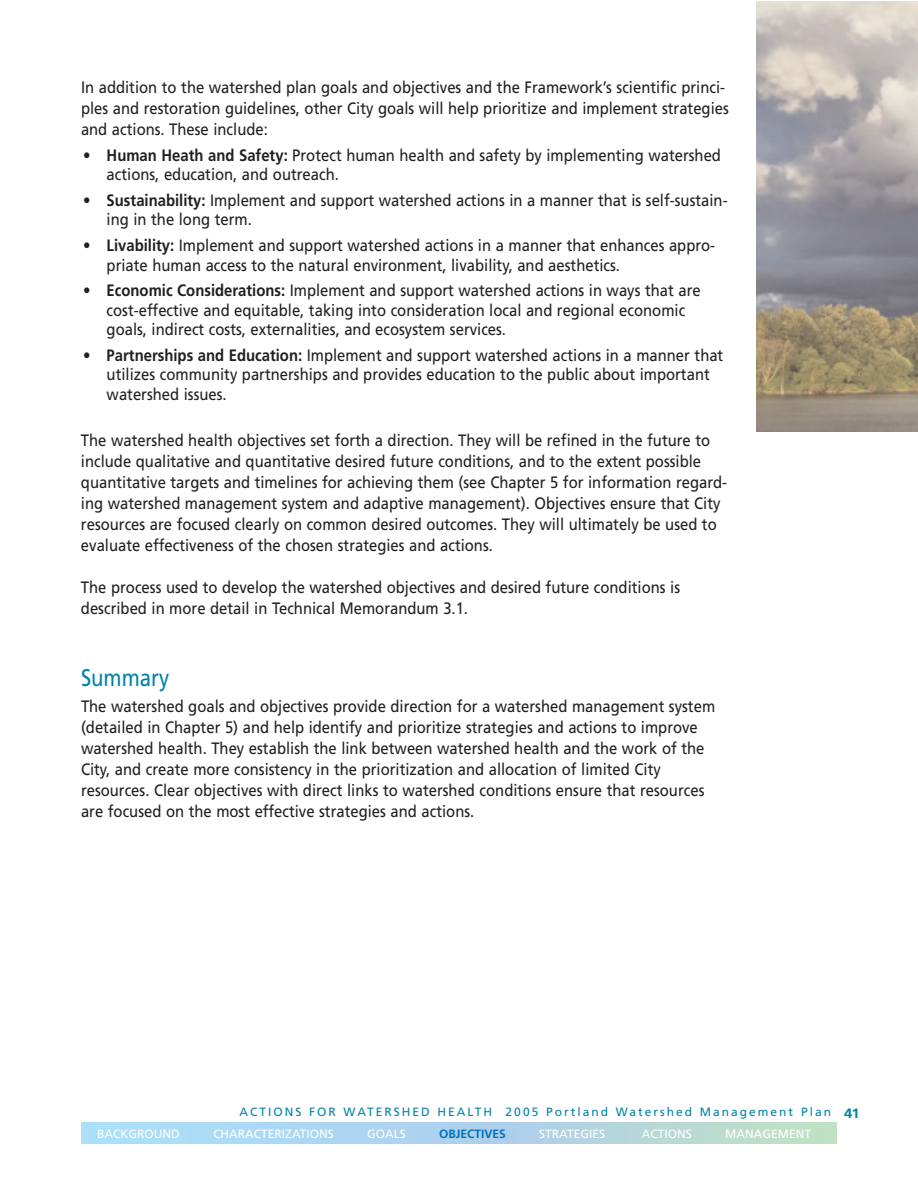
<style>
.page{position:relative;width:918px;height:1188px;background:#fff}
.page>*{position:absolute;margin:0;border:0;box-sizing:border-box;transform-origin:0 0}
.t1{font:24px "Frutiger";color:#0083a9;scale:.85 1}
.t2{font:16.5px/21px "Frutiger";color:#231f20;scale:.9 1}
.t3{font:12px "Frutiger";letter-spacing:.165em;color:#0083a9}
.t4{font:12px "Frutiger";color:#fff}
.t5{font:700 12px "Frutiger";color:#0072bc}
.s1{font-weight:700}
.s2{font-weight:700;font-size:13.5px}
</style>
<div class="page">
<div style="left:81px;top:1122px;width:756px;height:22px;background:linear-gradient(to right,#a6d9ff,#bcd8ca)"></div>
<img style="left:756px;top:2px;width:162px;height:430px">
<p class="t2" style="left:81px;top:78px;width:721px">In addition to the watershed plan goals and objectives and the Framework’s scientific princi&shy;ples and restoration guidelines, other City goals will help prioritize and implement strategies and actions. These include:</p>
<p class="t2" style="left:107px;top:147px;width:684px;line-height:19.5px;text-indent:-23px">• <span class="s1">Human Heath and Safety:</span> Protect human health and safety by implementing watershed actions, education, and outreach.</p>
<p class="t2" style="left:107px;top:192px;width:691px;line-height:19.5px;text-indent:-23px">• <span class="s1">Sustainability:</span> Implement and support watershed actions in a manner that is self-sustain&shy;ing in the long term.</p>
<p class="t2" style="left:107px;top:237px;width:678px;line-height:19.5px;text-indent:-23px">• <span class="s1">Livability:</span> Implement and support watershed actions in a manner that enhances appro&shy;priate human access to the natural environment, livability, and aesthetics.</p>
<p class="t2" style="left:107px;top:282px;width:662px;line-height:19.5px;text-indent:-23px">• <span class="s1">Economic Considerations:</span> Implement and support watershed actions in ways that are cost-effective and equitable, taking into consideration local and regional economic goals, indirect costs, externalities, and ecosystem services.</p>
<p class="t2" style="left:107px;top:346px;width:687px;line-height:19.5px;text-indent:-23px">• <span class="s1">Partnerships and Education:</span> Implement and support watershed actions in a manner that utilizes community partnerships and provides education to the public about important watershed issues.</p>
<p class="t2" style="left:81px;top:431px;width:719px">The watershed health objectives set forth a direction. They will be refined in the future to include qualitative and quantitative desired future conditions, and to the extent possible quantitative targets and timelines for achieving them (see Chapter 5 for information regard&shy;ing watershed management system and adaptive management). Objectives ensure that City resources are focused clearly on common desired outcomes. They will ultimately be used to evaluate effectiveness of the chosen strategies and actions.</p>
<p class="t2" style="left:81px;top:578px;width:667px">The process used to develop the watershed objectives and desired future conditions is described in more detail in Technical Memorandum 3.1.</p>
<h1 class="t1" style="left:81px;top:668px;width:106px">Summary</h1>
<p class="t2" style="left:81px;top:697px;width:706px">The watershed goals and objectives provide direction for a watershed management system (detailed in Chapter 5) and help identify and prioritize strategies and actions to improve watershed health. They establish the link between watershed health and the work of the City, and create more consistency in the prioritization and allocation of limited City resources. Clear objectives with direct links to watershed conditions ensure that resources are focused on the most effective strategies and actions.</p>
<p class="t3" style="left:240px;top:1107px;width:622px">ACTIONS FOR WATERSHED HEALTH 2005 Portland Watershed Management Plan <span class="s2">41</span></p>
<p class="t4" style="left:97px;top:1129px;width:84px">BACKGROUND</p>
<p class="t4" style="left:213px;top:1129px;width:122px">CHARACTERIZATIONS</p>
<p class="t4" style="left:367px;top:1129px;width:40px">GOALS</p>
<p class="t5" style="left:439px;top:1129px;width:68px">OBJECTIVES</p>
<p class="t4" style="left:539px;top:1129px;width:67px">STRATEGIES</p>
<p class="t4" style="left:642px;top:1129px;width:52px">ACTIONS</p>
<p class="t4" style="left:725px;top:1129px;width:87px">MANAGEMENT</p>
</div>
